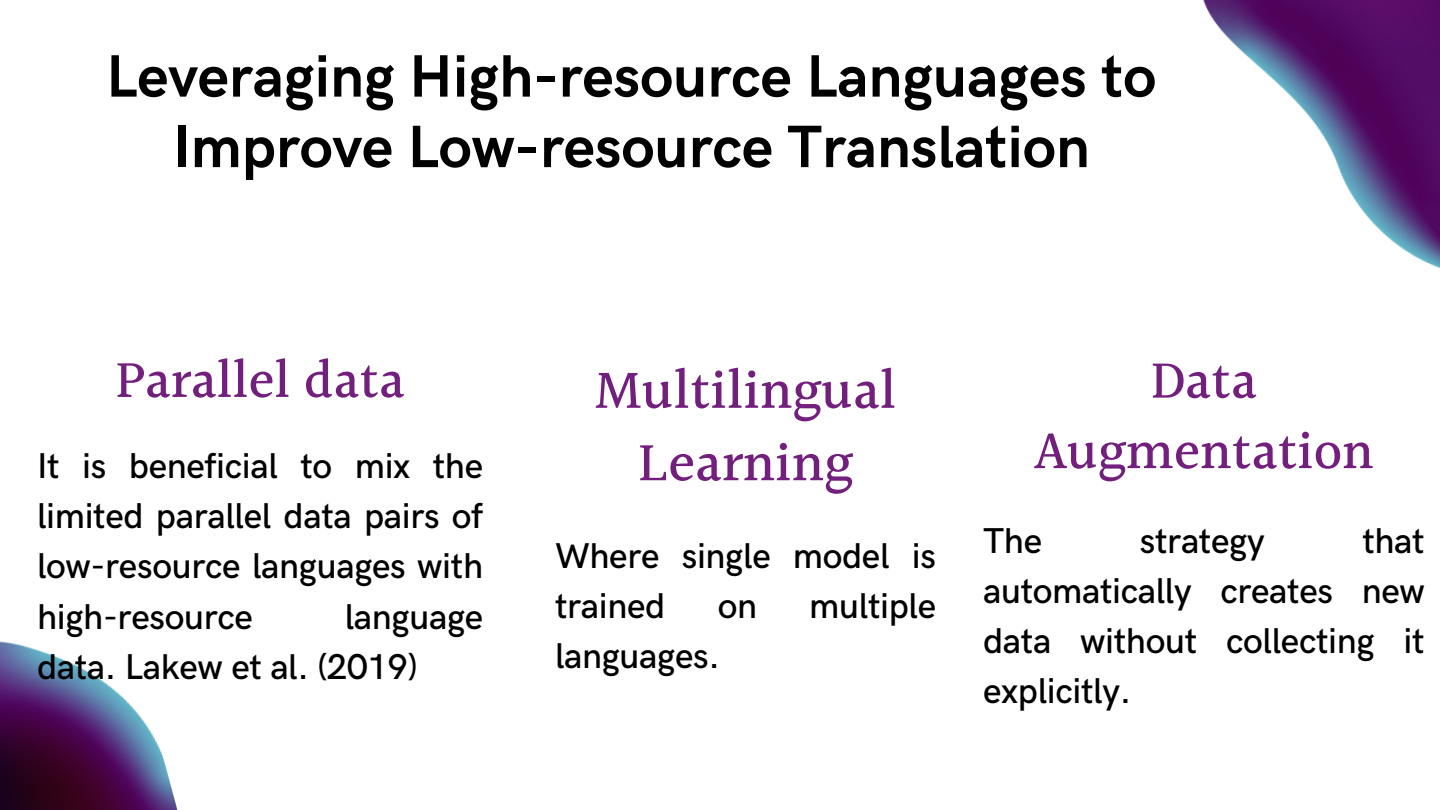
<style>
.page{position:relative;width:1440px;height:810px;background:#fff}
.page>*{position:absolute;margin:0;border:0;box-sizing:border-box;transform-origin:0 0}
.t1{font:700 60px/70.5px "HK Grotesk";color:#000;text-align:center}
.t2{font:500 56.1px/72.4px "Halant";color:#731f7d;text-align:center}
.t3{font:500 54.7px/70.5px "Halant";color:#731f7d;text-align:center}
.t4{font:500 54px "Halant";color:#731f7d}
.t5{font:500 36px/50.2px "HK Grotesk";letter-spacing:-.01em;color:#000;text-align:justify}
</style>
<div class="page">
<img style="left:0;top:641px;width:178px;height:169px">
<img style="left:1203px;top:0;width:237px;height:268px">
<h1 class="t1" style="left:106px;top:43px;width:1052px">Leveraging High-resource Languages to<br>Improve Low-resource Translation</h1>
<h3 class="t4" style="left:116px;top:341px;width:291px">Parallel data</h3>
<p class="t5" style="left:37px;top:442px;width:448px">It is beneficial to mix the limited parallel data pairs of low-resource languages with high-resource</p>
<p class="t5" style="left:37px;top:593px;width:448px;text-indent:308px">language data. Lakew et al. (2019)</p>
<h2 class="t2" style="left:595px;top:357px;width:303px">Multilingual<br>Learning</h2>
<p class="t5" style="left:555px;top:532px;width:382px">Where single model is trained</p>
<p class="t5" style="left:718px;top:582px;width:41px">on</p>
<p class="t5" style="left:809px;top:582px;width:128px">multiple</p>
<p class="t5" style="left:555px;top:632px;width:166px">languages.</p>
<h3 class="t3" style="left:1034px;top:349px;width:341px">Data<br>Augmentation</h3>
<p class="t5" style="left:983px;top:517px;width:61px">The</p>
<p class="t5" style="left:1140px;top:517px;width:126px">strategy</p>
<p class="t5" style="left:983px;top:517px;width:443px;text-indent:379px">that automatically creates new data without collecting it explicitly.</p>
</div>
